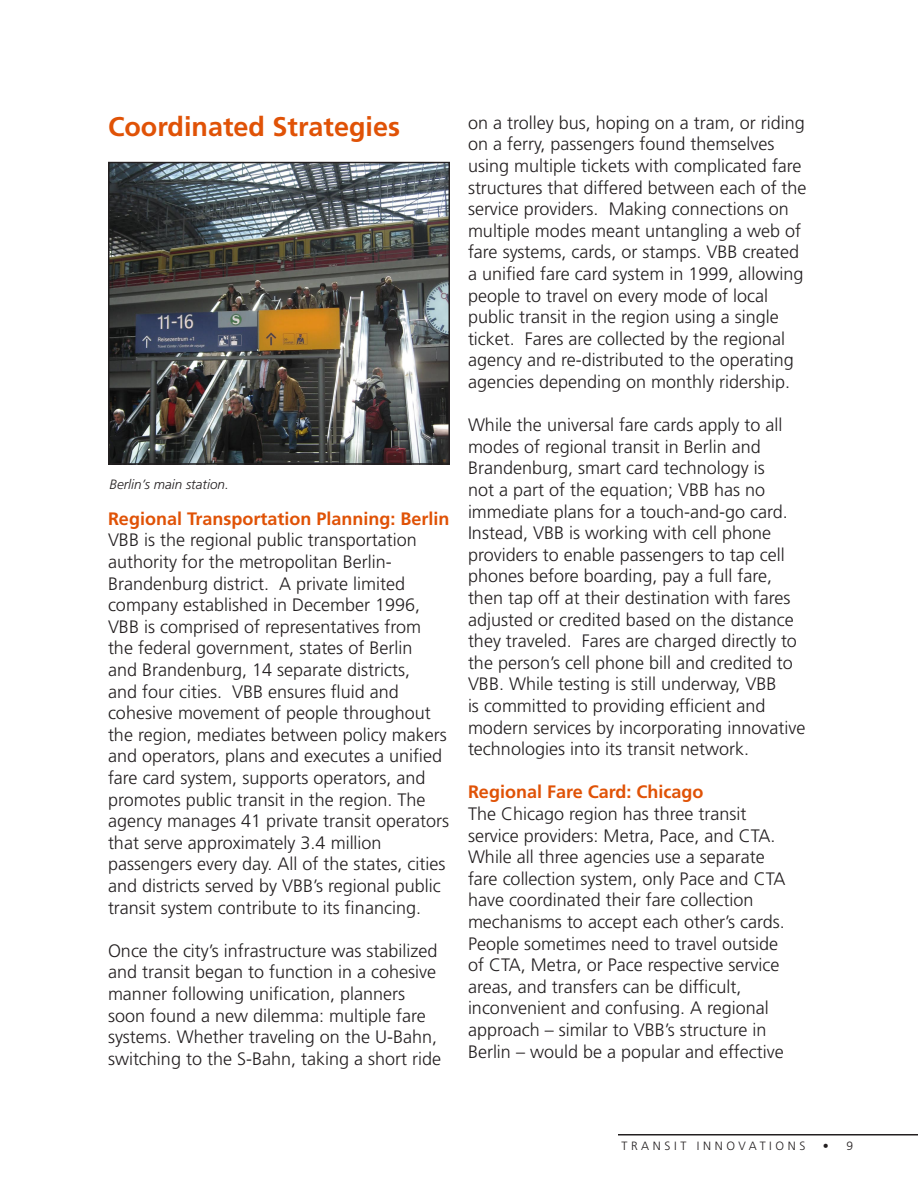
<style>
.page{position:relative;width:918px;height:1188px;background:#fff}
.page>*{position:absolute;margin:0;border:0;box-sizing:border-box;transform-origin:0 0}
.t1{font:700 27px "Frutiger LT Std";color:#e05206}
.t2{font:300 18px/21.6px "Frutiger LT Std";color:#231f20}
.t3{font:700 18px "Frutiger LT Std";color:#e05206}
.t4{font:italic 300 13.5px "Frutiger LT Std";color:#231f20}
.t5{font:300 12px "Frutiger LT Std";letter-spacing:.3em;color:#231f20}
</style>
<div class="page">
<img style="left:111px;top:165px;width:336px;height:297px">
<div style="left:108px;top:162px;width:342px;height:303px;border:2px solid #231f20"></div>
<hr style="left:618px;top:1134px;width:300px;height:2px;background:#231f20">
<p class="t1" style="left:108px;top:111px;width:294px">Coordinated Strategies</p>
<p class="t4" style="left:110px;top:477px;width:121px">Berlin’s main station.</p>
<p class="t3" style="left:108px;top:508px;width:343px">Regional Transportation Planning: Berlin</p>
<p class="t2" style="left:108px;top:530px;width:343px">VBB is the regional public transportation authority for the metropolitan Berlin-Brandenburg district. A private limited company established in December 1996, VBB is comprised of representatives from the federal government, states of Berlin<br>and Brandenburg, 14 separate districts,<br>and four cities. VBB ensures fluid and cohesive movement of people throughout the region, mediates between policy makers and operators, plans and executes a unified fare card system, supports operators, and promotes public transit in the region. The agency manages 41 private transit operators that serve approximately 3.4 million passengers every day. All of the states, cities and districts served by VBB’s regional public transit system contribute to its financing.</p>
<p class="t2" style="left:108px;top:940px;width:335px">Once the city’s infrastructure was stabilized and transit began to function in a cohesive manner following unification, planners soon found a new dilemma: multiple fare systems. Whether traveling on the U-Bahn, switching to the S-Bahn, taking a short ride</p>
<p class="t2" style="left:468px;top:112px;width:340px">on a trolley bus, hoping on a tram, or riding on a ferry, passengers found themselves using multiple tickets with complicated fare structures that differed between each of the service providers. Making connections on multiple modes meant untangling a web of fare systems, cards, or stamps. VBB created a unified fare card system in 1999, allowing people to travel on every mode of local public transit in the region using a single ticket. Fares are collected by the regional agency and re-distributed to the operating agencies depending on monthly ridership.</p>
<p class="t2" style="left:468px;top:414px;width:339px">While the universal fare cards apply to all modes of regional transit in Berlin and Brandenburg, smart card technology is<br>not a part of the equation; VBB has no immediate plans for a touch-and-go card.<br>Instead, VBB is working with cell phone providers to enable passengers to tap cell phones before boarding, pay a full fare, then tap off at their destination with fares adjusted or credited based on the distance they traveled. Fares are charged directly to the person’s cell phone bill and credited to VBB. While testing is still underway, VBB<br>is committed to providing efficient and modern services by incorporating innovative technologies into its transit network.</p>
<p class="t3" style="left:468px;top:781px;width:237px">Regional Fare Card: Chicago</p>
<p class="t2" style="left:468px;top:803px;width:319px">The Chicago region has three transit service providers: Metra, Pace, and CTA.<br>While all three agencies use a separate fare collection system, only Pace and CTA have coordinated their fare collection mechanisms to accept each other’s cards.<br>People sometimes need to travel outside of CTA, Metra, or Pace respective service areas, and transfers can be difficult, inconvenient and confusing. A regional approach – similar to VBB’s structure in Berlin – would be a popular and effective</p>
<p class="t5" style="left:621px;top:1139px;width:186px">TRANSIT INNOVATIONS</p>
<p class="t5" style="left:823px;top:1139px;width:32px">• 9</p>
</div>
